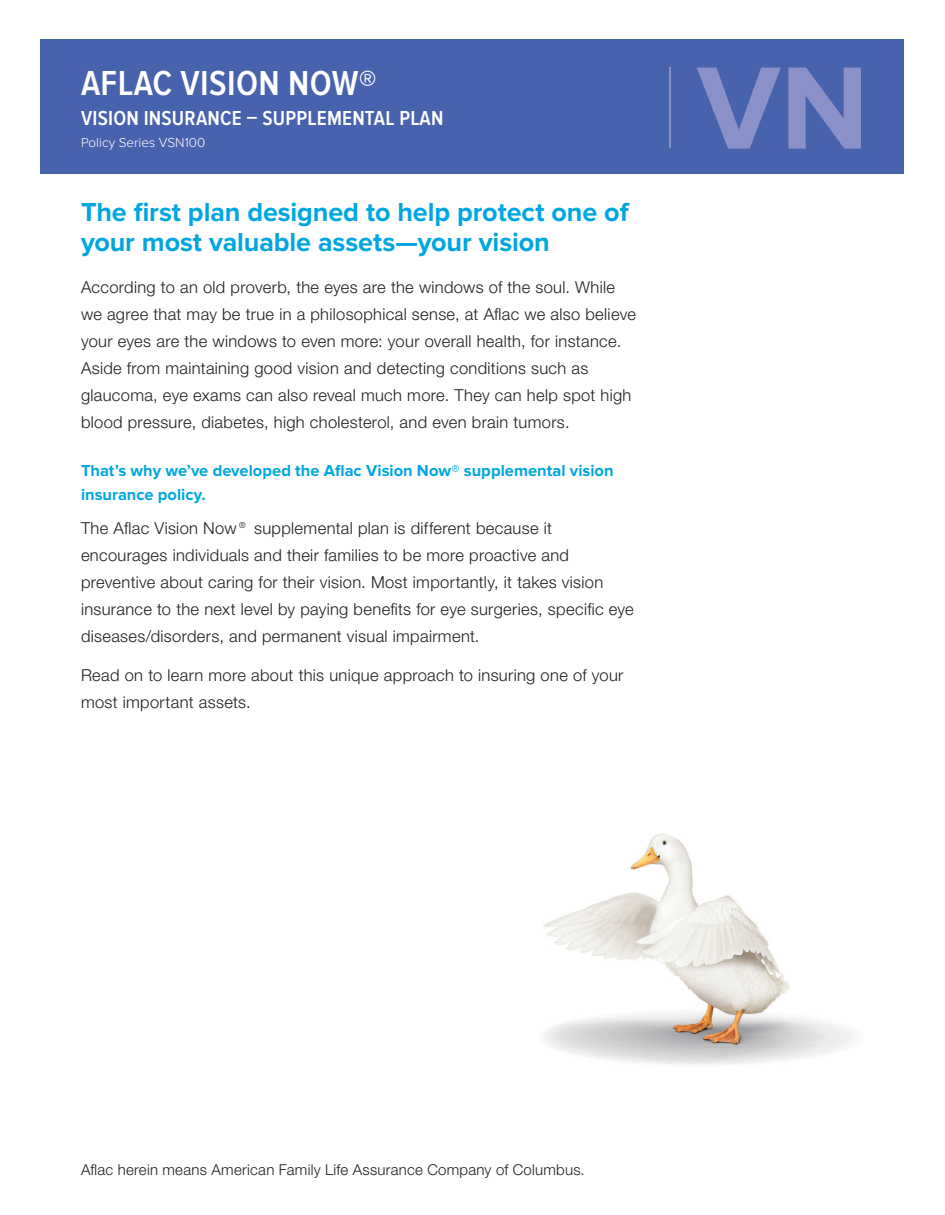
<style>
.page{position:relative;width:945px;height:1215px;background:#fff}
.page>*{position:absolute;margin:0;border:0;box-sizing:border-box;transform-origin:0 0}
.t1{font:700 121.5px "Proxima Nova";color:#8991c8}
.t2{font:600 36px "Proxima Nova Cond";letter-spacing:.01em;color:#fff}
.t3{font:700 27px/30px "Proxima Nova";letter-spacing:-.005em;color:#00a6e0}
.t4{font:600 21px "Proxima Nova Cond";letter-spacing:.01em;color:#fff}
.t5{font:300 16.5px/27px "Helvetica Neue CELT";letter-spacing:.02em;color:#231f20}
.t6{font:700 16.5px/24px "Proxima Nova";color:#00a6e0}
.t7{font:300 15px "Helvetica Neue CELT";letter-spacing:.015em;color:#231f20}
.t8{font:300 13.5px "Proxima Nova";color:#fff}
</style>
<div class="page">
<div style="left:40px;top:39px;width:864px;height:135px;background:#4863ae"></div>
<hr style="left:670px;top:68px;width:1px;height:80px;background:#8991c8">
<img style="left:543px;top:833px;width:311px;height:232px">
<h2 class="t2" style="left:81px;top:63px;width:297px">AFLAC VISION NOW®</h2>
<p class="t4" style="left:81px;top:106px;width:364px">VISION INSURANCE – SUPPLEMENTAL PLAN</p>
<p class="t8" style="left:81px;top:135px;width:126px">Policy Series VSN100</p>
<h3 class="t3" style="left:81px;top:198px;width:549px">The first plan designed to help protect one of your most valuable assets—your vision</h3>
<p class="t5" style="left:81px;top:274px;width:557px">According to an old proverb, the eyes are the windows of the soul. While we agree that may be true in a philosophical sense, at Aflac we also believe your eyes are the windows to even more: your overall health, for instance.<br>Aside from maintaining good vision and detecting conditions such as glaucoma, eye exams can also reveal much more. They can help spot high blood pressure, diabetes, high cholesterol, and even brain tumors.</p>
<p class="t6" style="left:81px;top:459px;width:534px">That’s why we’ve developed the Aflac Vision Now® supplemental vision insurance policy.</p>
<p class="t5" style="left:81px;top:515px;width:554px">The Aflac Vision Now® supplemental plan is different because it encourages individuals and their families to be more proactive and preventive about caring for their vision. Most importantly, it takes vision insurance to the next level by paying benefits for eye surgeries, specific eye diseases/disorders, and permanent visual impairment.</p>
<p class="t5" style="left:81px;top:662px;width:544px">Read on to learn more about this unique approach to insuring one of your most important assets.</p>
<h1 class="t1" style="left:697px;top:38px;width:173px">VN</h1>
<p class="t7" style="left:81px;top:1160px;width:505px">Aflac herein means American Family Life Assurance Company of Columbus.</p>
</div>
